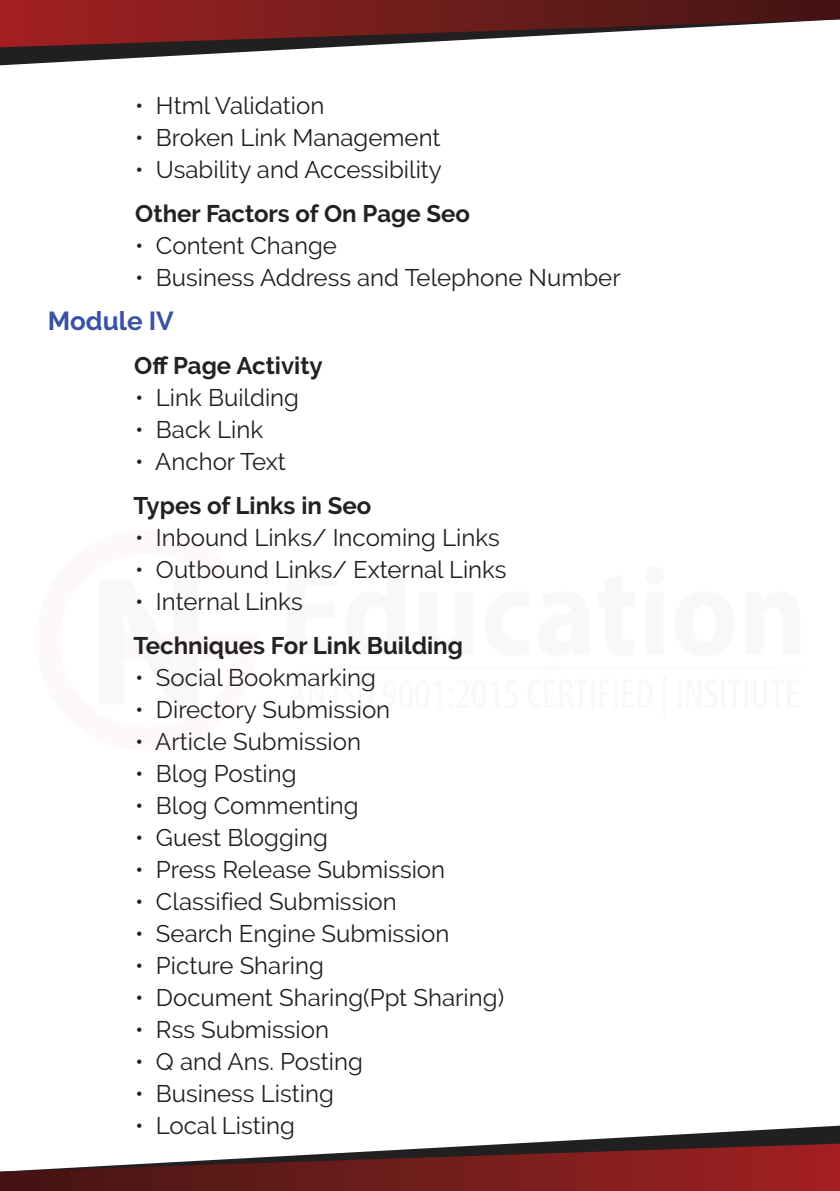
<style>
.page{position:relative;width:840px;height:1191px;background:#fff}
.page>*{position:absolute;margin:0;border:0;box-sizing:border-box;transform-origin:0 0}
.t1{font:700 26px "Raleway";color:#3952a3}
.t2{font:24px "Raleway";color:#221f20}
.t3{font:700 24px "Raleway";color:#222}
</style>
<div class="page">
<svg style="left:0;top:47px;width:334px;height:18px"></svg>
<svg style="left:0;top:0;width:840px;height:47px"></svg>
<svg style="left:506px;top:1126px;width:334px;height:18px"></svg>
<svg style="left:0;top:1144px;width:840px;height:47px"></svg>
<p class="t2" style="left:135px;top:91px;width:190px">• Html Validation</p>
<p class="t2" style="left:135px;top:123px;width:307px">• Broken Link Management</p>
<p class="t2" style="left:135px;top:155px;width:308px">• Usability and Accessibility</p>
<p class="t3" style="left:135px;top:200px;width:336px">Other Factors of On Page Seo</p>
<p class="t2" style="left:135px;top:231px;width:203px">• Content Change</p>
<p class="t2" style="left:135px;top:263px;width:487px">• Business Address and Telephone Number</p>
<p class="t1" style="left:48px;top:306px;width:127px">Module IV</p>
<p class="t3" style="left:134px;top:352px;width:190px">Off Page Activity</p>
<p class="t2" style="left:135px;top:383px;width:165px">• Link Building</p>
<p class="t2" style="left:135px;top:415px;width:129px">• Back Link</p>
<p class="t2" style="left:135px;top:447px;width:152px">• Anchor Text</p>
<p class="t3" style="left:134px;top:492px;width:239px">Types of Links in Seo</p>
<p class="t2" style="left:135px;top:523px;width:366px">• Inbound Links/ Incoming Links</p>
<p class="t2" style="left:135px;top:555px;width:373px">• Outbound Links/ External Links</p>
<p class="t2" style="left:135px;top:587px;width:169px">• Internal Links</p>
<p class="t3" style="left:134px;top:632px;width:331px">Techniques For Link Building</p>
<p class="t2" style="left:135px;top:663px;width:242px">• Social Bookmarking</p>
<p class="t2" style="left:135px;top:695px;width:256px">• Directory Submission</p>
<p class="t2" style="left:135px;top:727px;width:227px">• Article Submission</p>
<p class="t2" style="left:135px;top:759px;width:163px">• Blog Posting</p>
<p class="t2" style="left:135px;top:791px;width:225px">• Blog Commenting</p>
<p class="t2" style="left:135px;top:823px;width:194px">• Guest Blogging</p>
<p class="t2" style="left:135px;top:855px;width:311px">• Press Release Submission</p>
<p class="t2" style="left:135px;top:887px;width:263px">• Classified Submission</p>
<p class="t2" style="left:135px;top:919px;width:316px">• Search Engine Submission</p>
<p class="t2" style="left:135px;top:951px;width:190px">• Picture Sharing</p>
<p class="t2" style="left:135px;top:983px;width:370px">• Document Sharing(Ppt Sharing)</p>
<p class="t2" style="left:135px;top:1015px;width:195px">• Rss Submission</p>
<p class="t2" style="left:135px;top:1047px;width:229px">• Q and Ans. Posting</p>
<p class="t2" style="left:135px;top:1079px;width:200px">• Business Listing</p>
<p class="t2" style="left:135px;top:1111px;width:161px">• Local Listing</p>
</div>
